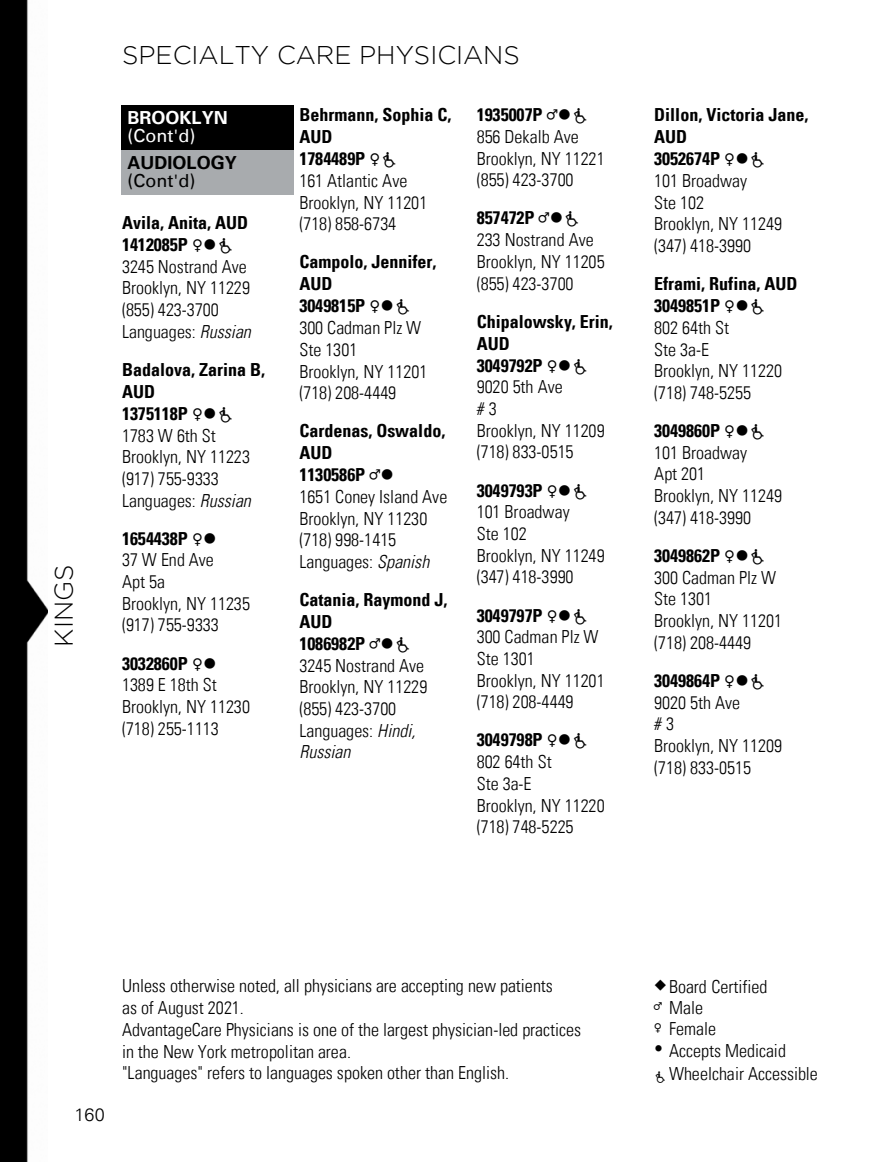
<style>
.page{position:relative;width:892px;height:1162px;background:#fff}
.page>*{position:absolute;margin:0;border:0;box-sizing:border-box;transform-origin:0 0}
.t1{font:300 25.5px "Gotham";color:#000}
.t2{font:300 condensed 18px/21.8px "Univers LT";color:#000}
.t3{font:700 18px/17.9px "Univers LT";color:#000}
.t4{font:700 18px/18px "Univers LT";color:#fff}
.t5{font:300 18px "Univers LT";color:#000}
.s1{font-weight:400}
.s2{font-weight:700}
.s3{font-family:"DejaVu Sans Mono";font-weight:400;font-stretch:normal}
.s4{font-style:italic}
</style>
<div class="page">
<svg style="left:0;top:0;width:47px;height:1161px;fill:#000"></svg>
<div style="left:125px;top:109px;width:163px;height:18px;background:#000"></div>
<svg style="left:121px;top:105px;width:4px;height:4px"></svg>
<hr style="left:125px;top:105px;width:163px;height:4px;background:#000">
<svg style="left:289px;top:105px;width:4px;height:4px"></svg>
<hr style="left:121px;top:109px;width:4px;height:18px;background:#000">
<hr style="left:289px;top:109px;width:4px;height:18px;background:#000">
<div style="left:125px;top:127px;width:163px;height:18px;background:#000"></div>
<div style="left:125px;top:145px;width:163px;height:5px;background:#000"></div>
<hr style="left:121px;top:127px;width:4px;height:18px;background:#000">
<hr style="left:289px;top:127px;width:4px;height:18px;background:#000">
<div style="left:125px;top:154px;width:163px;height:18px;background:#a8abae"></div>
<svg style="left:121px;top:145px;width:4px;height:9px"></svg>
<hr style="left:125px;top:150px;width:163px;height:4px;background:#a8abae">
<svg style="left:289px;top:145px;width:4px;height:9px"></svg>
<hr style="left:121px;top:154px;width:4px;height:18px;background:#a8abae">
<hr style="left:289px;top:154px;width:4px;height:18px;background:#a8abae">
<div style="left:125px;top:172px;width:163px;height:18px;background:#a8abae"></div>
<svg style="left:121px;top:190px;width:4px;height:5px"></svg>
<div style="left:125px;top:190px;width:163px;height:5px;background:#a8abae"></div>
<svg style="left:289px;top:190px;width:4px;height:5px"></svg>
<hr style="left:121px;top:172px;width:4px;height:18px;background:#a8abae">
<hr style="left:289px;top:172px;width:4px;height:18px;background:#a8abae">
<p class="t1" style="left:54px;top:646px;width:83px;rotate:-90deg">KINGS</p>
<h1 class="t1" style="left:122px;top:46px;width:399px">SPECIALTY CARE PHYSICIANS</h1>
<p class="t4" style="left:127px;top:108px;width:102px">BROOKLYN <span class="s1">(Cont'd)</span></p>
<p class="t3" style="left:127px;top:153px;width:111px">AUDIOLOGY <span class="s1">(Cont'd)</span></p>
<h1 class="t2" style="left:122px;top:211px;width:130px"><span class="s2">Avila, Anita, AUD<br>1412085P</span> <span class="s3">♀</span>●<br>3245 Nostrand Ave<br>Brooklyn, NY 11229 (855) 423-3700<br>Languages: <span class="s4">Russian</span></h1>
<h1 class="t2" style="left:122px;top:358px;width:144px"><span class="s2">Badalova, Zarina B,<br>AUD<br>1375118P</span> <span class="s3">♀</span>●<br>1783 W 6th St<br>Brooklyn, NY 11223 (917) 755-9333<br>Languages: <span class="s4">Russian</span></h1>
<h1 class="t2" style="left:122px;top:526px;width:129px"><span class="s2">1654438P</span> <span class="s3">♀</span>●<br>37 W End Ave<br>Apt 5a<br>Brooklyn, NY 11235 (917) 755-9333</h1>
<h1 class="t2" style="left:122px;top:651px;width:129px"><span class="s2">3032860P</span> <span class="s3">♀</span>●<br>1389 E 18th St<br>Brooklyn, NY 11230 (718) 255-1113</h1>
<h1 class="t2" style="left:299px;top:103px;width:153px"><span class="s2">Behrmann, Sophia C,<br>AUD<br>1784489P</span> <span class="s3">♀<br></span>161 Atlantic Ave<br>Brooklyn, NY 11201 (718) 858-6734</h1>
<h1 class="t2" style="left:299px;top:250px;width:139px"><span class="s2">Campolo, Jennifer,<br>AUD<br>3049815P</span> <span class="s3">♀</span>●<br>300 Cadman Plz W<br>Ste 1301<br>Brooklyn, NY 11201 (718) 208-4449</h1>
<h1 class="t2" style="left:299px;top:419px;width:149px"><span class="s2">Cardenas, Oswaldo,<br>AUD<br>1130586P</span> <span class="s3">♂</span>●<br>1651 Coney Island Ave<br>Brooklyn, NY 11230 (718) 998-1415<br>Languages: <span class="s4">Spanish</span></h1>
<h1 class="t2" style="left:299px;top:588px;width:149px"><span class="s2">Catania, Raymond J,<br>AUD<br>1086982P</span> <span class="s3">♂</span>●<br>3245 Nostrand Ave<br>Brooklyn, NY 11229 (855) 423-3700<br>Languages: <span class="s4">Hindi,<br>Russian</span></h1>
<h1 class="t2" style="left:476px;top:103px;width:129px"><span class="s2">1935007P</span> <span class="s3">♂</span>●<br>856 Dekalb Ave<br>Brooklyn, NY 11221 (855) 423-3700</h1>
<h1 class="t2" style="left:476px;top:206px;width:129px"><span class="s2">857472P</span> <span class="s3">♂</span>●<br>233 Nostrand Ave<br>Brooklyn, NY 11205 (855) 423-3700</h1>
<h1 class="t2" style="left:476px;top:310px;width:137px"><span class="s2">Chipalowsky, Erin,<br>AUD<br>3049792P</span> <span class="s3">♀</span>●<br>9020 5th Ave<br># 3<br>Brooklyn, NY 11209 (718) 833-0515</h1>
<h1 class="t2" style="left:476px;top:479px;width:129px"><span class="s2">3049793P</span> <span class="s3">♀</span>●<br>101 Broadway<br>Ste 102<br>Brooklyn, NY 11249 (347) 418-3990</h1>
<h1 class="t2" style="left:476px;top:603px;width:129px"><span class="s2">3049797P</span> <span class="s3">♀</span>●<br>300 Cadman Plz W<br>Ste 1301<br>Brooklyn, NY 11201 (718) 208-4449</h1>
<h1 class="t2" style="left:476px;top:728px;width:129px"><span class="s2">3049798P</span> <span class="s3">♀</span>●<br>802 64th St<br>Ste 3a-E<br>Brooklyn, NY 11220 (718) 748-5225</h1>
<h1 class="t2" style="left:654px;top:103px;width:156px"><span class="s2">Dillon, Victoria Jane,<br>AUD<br>3052674P</span> <span class="s3">♀</span>●<br>101 Broadway<br>Ste 102<br>Brooklyn, NY 11249 (347) 418-3990</h1>
<h1 class="t2" style="left:654px;top:272px;width:144px"><span class="s2">Eframi, Rufina, AUD<br>3049851P</span> <span class="s3">♀</span>●<br>802 64th St<br>Ste 3a-E<br>Brooklyn, NY 11220 (718) 748-5255</h1>
<h1 class="t2" style="left:654px;top:419px;width:129px"><span class="s2">3049860P</span> <span class="s3">♀</span>●<br>101 Broadway<br>Apt 201<br>Brooklyn, NY 11249 (347) 418-3990</h1>
<h1 class="t2" style="left:654px;top:544px;width:129px"><span class="s2">3049862P</span> <span class="s3">♀</span>●<br>300 Cadman Plz W<br>Ste 1301<br>Brooklyn, NY 11201 (718) 208-4449</h1>
<h1 class="t2" style="left:654px;top:668px;width:129px"><span class="s2">3049864P</span> <span class="s3">♀</span>●<br>9020 5th Ave<br># 3<br>Brooklyn, NY 11209 (718) 833-0515</h1>
<p class="t5" style="left:74px;top:1103px;width:32px">160</p>
<p class="t2" style="left:122px;top:974px;width:460px">Unless otherwise noted, all physicians are accepting new patients<br>as of August 2021.<br>AdvantageCare Physicians is one of the largest physician-led practices in the New York metropolitan area.<br>"Languages" refers to languages spoken other than English.</p>
<p class="t2" style="left:653px;top:975px;width:115px;line-height:21px">◆Board Certified <sup>♂</sup> Male<br><sup>♀</sup> Female</p>
<p class="t2" style="left:668px;top:1038px;width:150px;line-height:22.5px;text-indent:-15px">• Accepts Medicaid<br>Wheelchair Accessible</p>
</div>
